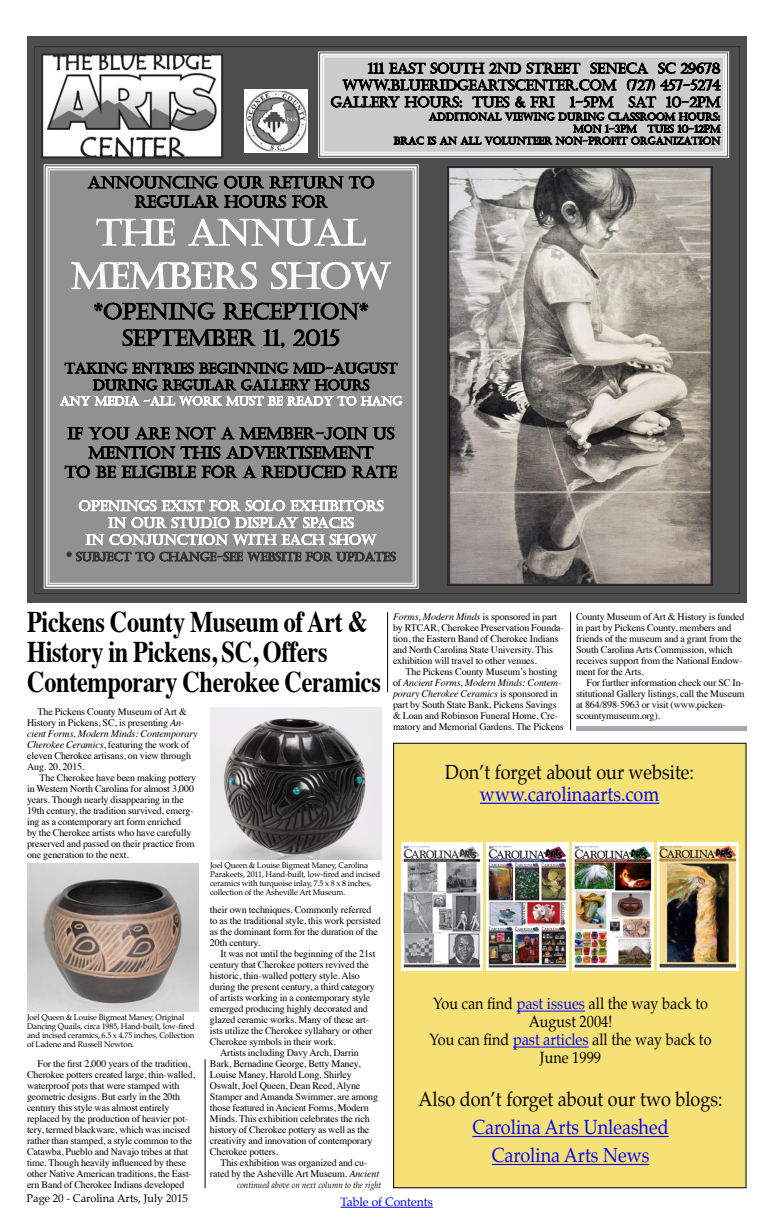
<style>
.page{position:relative;width:774px;height:1224px;background:#fff}
.page>*{position:absolute;margin:0;border:0;box-sizing:border-box;transform-origin:0 0}
.t1{font:36px/43.4px "Castellar";color:#fff;text-align:center}
.t2{font:700 30px/30px "Times";letter-spacing:-.015em;color:#000;scale:.81 1}
.t3{font:20px "Palatino";color:#000;scale:.9 1}
.t4{font:20px/28px "Palatino";color:#00f;text-align:center;scale:.9 1}
.t5{font:16px/18px "Palatino";color:#000;text-align:center;scale:.9 1}
.t6{font:12px "Palatino";color:#00f}
.t7{font:11px "Palatino";color:#000}
.t8{font:10px/11px "Times";letter-spacing:-.015em;color:#000}
.t9{font:italic 9px "Palatino";color:#000;scale:.9 1}
.t10{font:8px/9px "Palatino";letter-spacing:-.015em;color:#000}
.s1{font-style:italic}
.s2{color:#00f}
</style>
<div class="page">
<hr style="left:341px;top:1207px;width:92px;height:1px;background:#00f">
<div style="left:393px;top:743px;width:354px;height:445px;background:#f6e176;border:1px solid #000"></div>
<img style="left:401px;top:842px;width:81px;height:128px">
<img style="left:487px;top:842px;width:81px;height:128px">
<img style="left:572px;top:842px;width:81px;height:128px">
<img style="left:658px;top:842px;width:81px;height:128px">
<hr style="left:480px;top:803px;width:179px;height:1px;background:#00f">
<hr style="left:517px;top:1011px;width:68px;height:1px;background:#00f">
<hr style="left:513px;top:1047px;width:76px;height:1px;background:#00f">
<hr style="left:472px;top:1136px;width:197px;height:1px;background:#00f">
<hr style="left:492px;top:1164px;width:157px;height:1px;background:#00f">
<img style="left:27px;top:863px;width:171px;height:149px">
<img style="left:210px;top:707px;width:171px;height:153px">
<hr style="left:205px;top:1059px;width:1px;height:129px;background:#000">
<hr style="left:570px;top:612px;width:1px;height:118px;background:#000">
<hr style="left:387px;top:612px;width:1px;height:80px;background:#000">
<div style="left:576px;top:726px;width:171px;height:5px;background:#a7a9ac"></div>
<div style="left:27px;top:36px;width:720px;height:567px;background:#4d4d4d"></div>
<svg style="left:34px;top:47px;width:706px;height:547px"></svg>
<svg style="left:318px;top:51px;width:411px;height:107px;background:#cbcbcb"></svg>
<img style="left:44px;top:56px;width:176px;height:99px">
<div style="left:41px;top:53px;width:182px;height:105px;border:2px solid #292929"></div>
<svg style="left:447px;top:479px;width:266px;height:107px;background:#918882"></svg>
<svg style="left:44px;top:164px;width:375px;height:425px;background:#a0a0a0"></svg>
<svg style="left:60px;top:63px;width:661px;height:416px;background:#8f8e8c"></svg>
<svg style="left:66px;top:500px;width:330px;height:76px;background:#9d9d9d"></svg>
<h1 class="t1" style="left:71px;top:212px;width:321px">THE ANNUAL<br>MEMBERS SHOW</h1>
<h2 class="t2" style="left:27px;top:604px;width:438px">Pickens County Museum of Art &amp;<br>History in Pickens, SC, Offers<br>Contemporary Cherokee Ceramics</h2>
<p class="t8" style="left:27px;top:705px;width:172px;text-indent:10px">The Pickens County Museum of Art &amp; History in Pickens, SC, is presenting <span class="s1">An&shy;cient Forms, Modern Minds: Contemporary Cherokee Ceramics</span>, featuring the work of eleven Cherokee artisans, on view through Aug. 20, 2015.</p>
<p class="t8" style="left:27px;top:771px;width:171px;text-indent:13px">The Cherokee have been making pottery in Western North Carolina for almost 3,000 years. Though nearly disappearing in the 19th century, the tradition survived, emerg&shy;ing as a contemporary art form enriched<br>by the Cherokee artists who have carefully preserved and passed on their practice from one generation to the next.</p>
<p class="t10" style="left:27px;top:1013px;width:169px">Joel Queen &amp; Louise Bigmeat Maney, Original Dancing Quails, circa 1985, Hand-built, low-fired and incised ceramics, 6.5 x 4.75 inches, Collection of Ladene and Russell Newton.</p>
<p class="t8" style="left:27px;top:1057px;width:170px;text-indent:11px">For the first 2,000 years of the tradition, Cherokee potters created large, thin-walled, waterproof pots that were stamped with geometric designs. But early in the 20th century this style was almost entirely replaced by the production of heavier pot&shy;tery, termed blackware, which was incised rather than stamped, a style common to the Catawba, Pueblo and Navajo tribes at that time. Though heavily influenced by these other Native American traditions, the East&shy;ern Band of Cherokee Indians developed</p>
<p class="t10" style="left:210px;top:861px;width:172px">Joel Queen &amp; Louise Bigmeat Maney, Carolina Parakeets, 2011, Hand-built, low-fired and incised ceramics with turquoise inlay, 7.5 x 8 x 8 inches, collection of the Asheville Art Museum.</p>
<p class="t8" style="left:210px;top:903px;width:172px">their own techniques. Commonly referred to as the traditional style, this work persisted as the dominant form for the duration of the 20th century.</p>
<p class="t8" style="left:221px;top:947px;width:156px">It was not until the beginning of the 21st</p>
<p class="t8" style="left:210px;top:958px;width:160px">century that Cherokee potters revived the</p>
<p class="t8" style="left:210px;top:969px;width:151px">historic, thin-walled pottery style. Also</p>
<p class="t8" style="left:210px;top:980px;width:166px">during the present century, a third category</p>
<p class="t8" style="left:210px;top:991px;width:162px">of artists working in a contemporary style</p>
<p class="t8" style="left:210px;top:1002px;width:159px">emerged producing highly decorated and</p>
<p class="t8" style="left:210px;top:1013px;width:161px">glazed ceramic works. Many of these art-</p>
<p class="t8" style="left:210px;top:1024px;width:164px">ists utilize the Cherokee syllabary or other</p>
<p class="t8" style="left:210px;top:1035px;width:127px">Cherokee symbols in their work.</p>
<p class="t8" style="left:220px;top:1046px;width:140px">Artists including Davy Arch, Darrin</p>
<p class="t8" style="left:210px;top:1057px;width:152px">Bark, Bernadine George, Betty Maney,</p>
<p class="t8" style="left:210px;top:1068px;width:143px">Louise Maney, Harold Long, Shirley</p>
<p class="t8" style="left:210px;top:1079px;width:152px">Oswalt, Joel Queen, Dean Reed, Alyne</p>
<p class="t8" style="left:210px;top:1090px;width:170px">Stamper and Amanda Swimmer, are among</p>
<p class="t8" style="left:210px;top:1101px;width:160px">those featured in Ancient Forms, Modern</p>
<p class="t8" style="left:210px;top:1112px;width:161px">Minds. This exhibition celebrates the rich</p>
<p class="t8" style="left:210px;top:1123px;width:161px">history of Cherokee pottery as well as the</p>
<p class="t8" style="left:210px;top:1134px;width:164px">creativity and innovation of contemporary</p>
<p class="t8" style="left:210px;top:1145px;width:70px">Cherokee potters.</p>
<p class="t8" style="left:220px;top:1156px;width:148px">This exhibition was organized and cu-</p>
<p class="t8" style="left:210px;top:1167px;width:171px">rated by the Asheville Art Museum. <span class="s1">Ancient</span></p>
<p class="t9" style="left:237px;top:1178px;width:162px">continued above on next column to the right</p>
<p class="t8" style="left:393px;top:610px;width:172px"><span class="s1">Forms, Modern Minds</span> is sponsored in part by RTCAR, Cherokee Preservation Founda&shy;tion, the Eastern Band of Cherokee Indians and North Carolina State University. This exhibition will travel to other venues.</p>
<p class="t8" style="left:393px;top:665px;width:172px;text-indent:13px">The Pickens County Museum’s hosting of <span class="s1">Ancient Forms, Modern Minds: Contem&shy;porary Cherokee Ceramics</span> is sponsored in part by South State Bank, Pickens Savings &amp; Loan and Robinson Funeral Home, Cre&shy;matory and Memorial Gardens. The Pickens</p>
<p class="t8" style="left:576px;top:610px;width:170px">County Museum of Art &amp; History is funded in part by Pickens County, members and friends of the museum and a grant from the South Carolina Arts Commission, which receives support from the National Endow&shy;ment for the Arts.</p>
<p class="t8" style="left:576px;top:676px;width:170px;text-indent:11px">For further information check our SC In&shy;stitutional Gallery listings, call the Museum at 864/898-5963 or visit (www.picken&shy;scountymuseum.org).</p>
<h3 class="t3" style="left:445px;top:756px;width:278px">Don’t forget about our website:</h3>
<h3 class="t4" style="left:480px;top:780px;width:201px">www.carolinaarts.com</h3>
<h3 class="t5" style="left:430px;top:995px;width:315px">You can find <span class="s2">past issues</span> all the way back to<br>August 2004!<br>You can find <span class="s2">past articles</span> all the way back to<br>June 1999</h3>
<h3 class="t3" style="left:418px;top:1083px;width:339px">Also don’t forget about our two blogs:</h3>
<h3 class="t4" style="left:472px;top:1114px;width:220px">Carolina Arts Unleashed<br>Carolina Arts News</h3>
<p class="t7" style="left:27px;top:1189px;width:163px">Page 20 - Carolina Arts, July 2015</p>
<p class="t6" style="left:341px;top:1192px;width:94px">Table of Contents</p>
</div>
